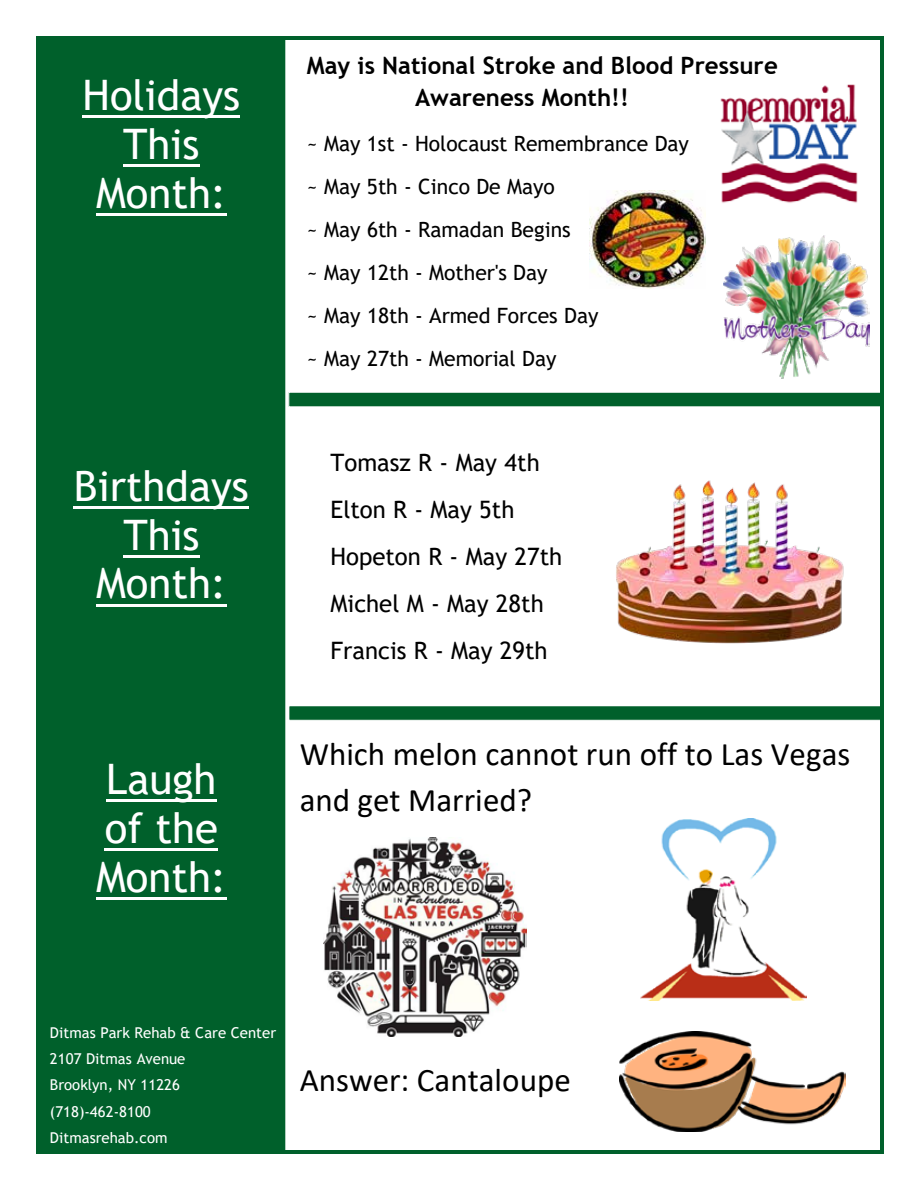
<style>
.page{position:relative;width:918px;height:1188px;background:#fff}
.page>*{position:absolute;margin:0;border:0;box-sizing:border-box;transform-origin:0 0}
.t1{font:42px/48.9px "Trebuchet MS";color:#fff;text-align:center}
.t2{font:33px/46.3px "Calibri";color:#000}
.t3{font:24px/47.1px "Trebuchet MS";color:#000}
.t4{font:700 24px/32.1px "Trebuchet MS";color:#000}
.t5{font:21.15px/43px "Trebuchet MS";color:#000}
.t6{font:15px/26.4px "Trebuchet MS";letter-spacing:.005em;color:#fff}
</style>
<div class="page">
<img style="left:590px;top:190px;width:116px;height:98px">
<img style="left:724px;top:236px;width:146px;height:143px">
<img style="left:619px;top:1031px;width:227px;height:100px">
<img style="left:324px;top:837px;width:202px;height:200px">
<img style="left:640px;top:818px;width:166px;height:183px">
<div style="left:38px;top:38px;width:247px;height:1114px;background:#00602b"></div>
<hr style="left:83px;top:115px;width:157px;height:3px;background:#fff">
<hr style="left:123px;top:164px;width:77px;height:3px;background:#fff">
<hr style="left:96px;top:213px;width:131px;height:3px;background:#fff">
<hr style="left:74px;top:506px;width:175px;height:3px;background:#fff">
<hr style="left:123px;top:555px;width:77px;height:3px;background:#fff">
<hr style="left:96px;top:604px;width:131px;height:2px;background:#fff">
<hr style="left:106px;top:799px;width:111px;height:3px;background:#fff">
<hr style="left:105px;top:848px;width:113px;height:3px;background:#fff">
<hr style="left:96px;top:897px;width:131px;height:3px;background:#fff">
<div style="left:289px;top:392px;width:592px;height:15px;background:#00602b"></div>
<div style="left:288px;top:392px;width:594px;height:15px;border:1px solid #fff"></div>
<div style="left:289px;top:706px;width:592px;height:14px;background:#00602b"></div>
<div style="left:288px;top:705px;width:594px;height:16px;border:1px solid #fff"></div>
<img style="left:720px;top:84px;width:138px;height:119px">
<img style="left:616px;top:480px;width:228px;height:164px">
<hr style="left:39px;top:36px;width:842px;height:3px;background:#00602b">
<hr style="left:36px;top:39px;width:3px;height:1112px;background:#00602b">
<hr style="left:881px;top:39px;width:3px;height:1112px;background:#00602b">
<hr style="left:39px;top:1151px;width:842px;height:3px;background:#00602b">
<h1 class="t1" style="left:83px;top:70px;width:159px">Holidays<br>This<br>Month:</h1>
<h1 class="t1" style="left:74px;top:461px;width:176px">Birthdays<br>This<br>Month:</h1>
<h1 class="t1" style="left:96px;top:754px;width:132px;text-align:left">Laugh of the<br>Month:</h1>
<h3 class="t4" style="left:415px;top:50px;width:364px;text-indent:-108px">May is National Stroke and Blood Pressure<br>Awareness Month!!</h3>
<h3 class="t5" style="left:307px;top:122px;width:384px">~ May 1st - Holocaust Remembrance Day ~ May 5th - Cinco De Mayo<br>~ May 6th - Ramadan Begins<br>~ May 12th - Mother's Day<br>~ May 18th - Armed Forces Day<br>~ May 27th - Memorial Day</h3>
<h3 class="t3" style="left:330px;top:439px;width:233px">Tomasz R - May 4th<br>Elton R - May 5th<br>Hopeton R - May 27th<br>Michel M - May 28th<br>Francis R - May 29th</h3>
<h2 class="t2" style="left:300px;top:730px;width:552px">Which melon cannot run off to Las Vegas and get Married?</h2>
<p class="t6" style="left:47px;top:1015px;width:228px">Ditmas Park Rehab &amp; Care Center<br>2107 Ditmas Avenue<br>Brooklyn, NY 11226 (718)-462-8100<br>Ditmasrehab.com</p>
<p class="t6" style="left:50px;top:1019px;width:228px">Ditmas Park Rehab &amp; Care Center<br>2107 Ditmas Avenue<br>Brooklyn, NY 11226 (718)-462-8100<br>Ditmasrehab.com</p>
<h2 class="t2" style="left:300px;top:1056px;width:273px">Answer: Cantaloupe</h2>
</div>
